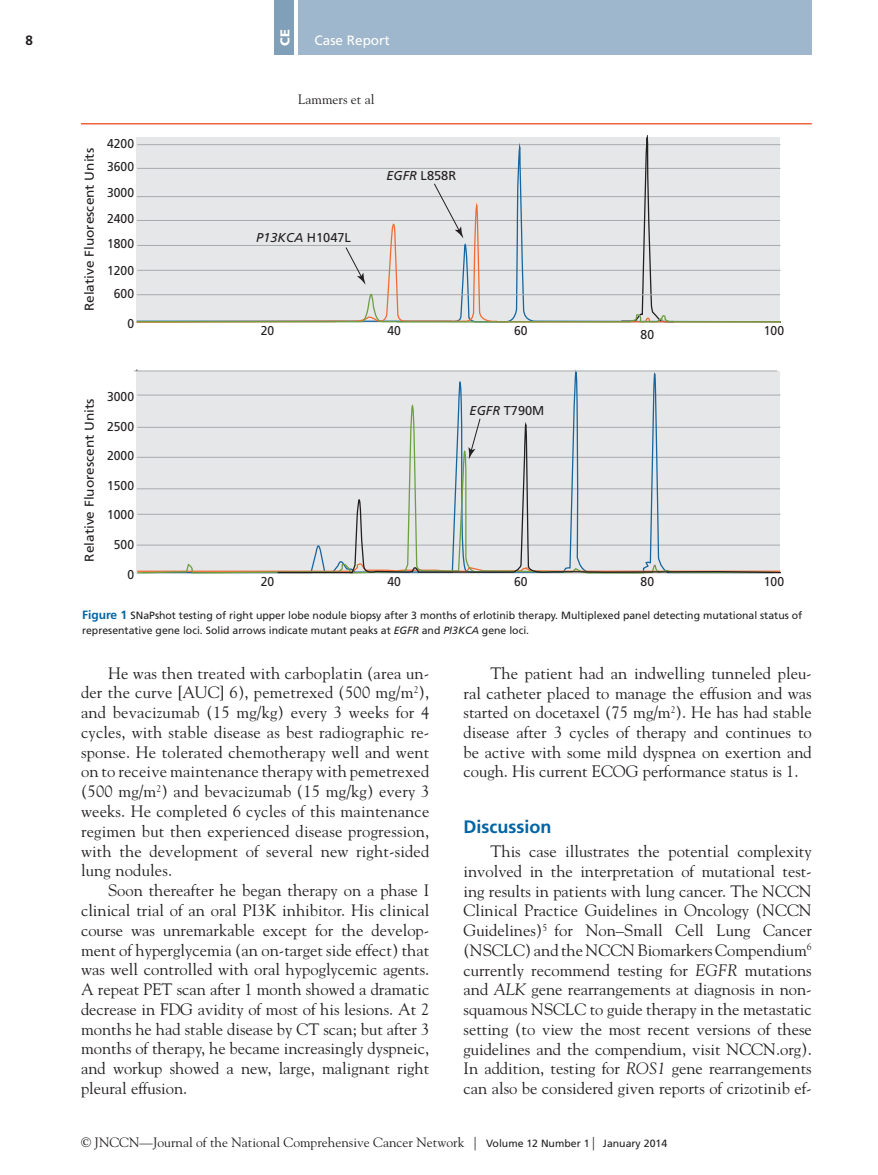
<style>
.page{position:relative;width:878px;height:1175px;background:#fff}
.page>*{position:absolute;margin:0;border:0;box-sizing:border-box;transform-origin:0 0}
.t1{font:700 18px "Frutiger LT Std";color:#0065a4}
.TXT{font:16.5px/19.8px "Goudy Std";color:#231f20;text-align:justify}
.t2{font:13.5px "Goudy Std";color:#231f20}
.t3{font:13.5px "Frutiger LT Std";color:#fff}
.t4{font:700 13.5px "Frutiger LT Std";color:#231f20}
.t5{font:900 12.9px "Frutiger LT Std";color:#fff}
.t6{font:12.75px/25.8px "Frutiger LT Std";color:#231f20;scale:.94 1}
.t7{font:12.75px "Frutiger LT Std";color:#231f20;scale:1.06 1}
.t8{font:12.75px "Frutiger";color:#231f20}
.t9{font:italic 12.75px "Frutiger";color:#231f20}
.TFN{font:10.5px/15px "Frutiger LT Std";color:#231f20}
.s1{font-style:normal}
.s2{font-style:italic}
.s3{font-weight:700;font-size:12px;color:#0065a4}
.s4{font-family:"Frutiger LT Std";font-size:10.5px}
</style>
<div class="page">
<div style="left:298px;top:0;width:513px;height:55px;background:#9fb7cc"></div>
<hr style="left:81px;top:123px;width:730px;height:1px;background:#ed633e">
<div style="left:274px;top:0;width:20px;height:55px;background:#80a0b9"></div>
<svg style="left:136px;top:369px;width:639px;height:205px;background:#e3e4e5"></svg>
<svg style="left:276px;top:386px;width:505px;height:188px;background:#dcdee0"></svg>
<hr style="left:134px;top:370px;width:643px;height:1px;background:#a8a9ad">
<svg style="left:136px;top:135px;width:645px;height:188px;background:#e1e2e3"></svg>
<p class="t4" style="left:26px;top:32px;width:9px">8</p>
<p class="t5" style="left:277px;top:46px;width:18px;rotate:-90deg">CE</p>
<p class="t3" style="left:314px;top:32px;width:77px">Case Report</p>
<p class="t2" style="left:298px;top:91px;width:78px">Lammers et al</p>
<p class="t7" style="left:82px;top:311px;width:155px;rotate:-90deg">Relative Fluorescent Units</p>
<p class="t6" style="left:107px;top:130px;width:30px">4200</p>
<p class="t6" style="left:107px;top:154px;width:30px">3600<br>3000</p>
<p class="t6" style="left:107px;top:206px;width:30px">2400</p>
<p class="t6" style="left:107px;top:231px;width:30px">1800</p>
<p class="t6" style="left:107px;top:257px;width:30px">1200</p>
<p class="t6" style="left:114px;top:281px;width:23px">600</p>
<p class="t6" style="left:127px;top:311px;width:9px">0</p>
<p class="t7" style="left:82px;top:561px;width:155px;rotate:-90deg">Relative Fluorescent Units</p>
<p class="t6" style="left:107px;top:384px;width:30px">3000</p>
<p class="t6" style="left:107px;top:413px;width:30px">2500</p>
<p class="t6" style="left:107px;top:443px;width:30px">2000</p>
<p class="t6" style="left:107px;top:472px;width:30px">1500</p>
<p class="t6" style="left:107px;top:502px;width:30px">1000</p>
<p class="t6" style="left:114px;top:531px;width:23px">500</p>
<p class="t6" style="left:127px;top:561px;width:9px">0</p>
<p class="t9" style="left:256px;top:230px;width:96px">P13KCA <span class="s1">H1047L</span></p>
<p class="t8" style="left:386px;top:168px;width:71px"><span class="s2">EGFR</span> L858R</p>
<p class="t6" style="left:261px;top:318px;width:16px">20</p>
<p class="t6" style="left:387px;top:318px;width:16px">40</p>
<p class="t6" style="left:514px;top:318px;width:16px">60</p>
<p class="t6" style="left:640px;top:321px;width:16px">80</p>
<p class="t8" style="left:469px;top:403px;width:76px"><span class="s2">EGFR</span> T790M</p>
<p class="t6" style="left:261px;top:568px;width:16px">20</p>
<p class="t6" style="left:387px;top:568px;width:16px">40</p>
<p class="t6" style="left:514px;top:568px;width:16px">60</p>
<p class="t6" style="left:640px;top:568px;width:16px">80</p>
<p class="t6" style="left:763px;top:318px;width:23px">100</p>
<p class="t6" style="left:763px;top:568px;width:23px">100</p>
<p class="TFN" style="left:82px;top:608px;width:721px"><span class="s3">Figure 1</span> SNaPshot testing of right upper lobe nodule biopsy after 3 months of erlotinib therapy. Multiplexed panel detecting mutational status of representative gene loci. Solid arrows indicate mutant peaks at <span class="s2">EGFR</span> and <span class="s2">PI3KCA</span> gene loci.</p>
<p class="TXT" style="left:81px;top:662px;width:350px;text-indent:27px">He was then treated with carboplatin (area un&shy;der the curve [AUC] 6), pemetrexed (500 mg/m<sup>2</sup>), and bevacizumab (15 mg/kg) every 3 weeks for 4 cycles, with stable disease as best radiographic re&shy;sponse. He tolerated chemotherapy well and went on to receive maintenance therapy with pemetrexed (500 mg/m<sup>2</sup>) and bevacizumab (15 mg/kg) every 3 weeks. He completed 6 cycles of this maintenance regimen but then experienced disease progression, with the development of several new right-sided lung nodules.</p>
<p class="TXT" style="left:81px;top:880px;width:350px;text-indent:27px">Soon thereafter he began therapy on a phase I clinical trial of an oral PI3K inhibitor. His clinical course was unremarkable except for the develop&shy;ment of hyperglycemia (an on-target side effect) that was well controlled with oral hypoglycemic agents.<br>A repeat PET scan after 1 month showed a dramatic decrease in FDG avidity of most of his lesions. At 2 months he had stable disease by CT scan; but after 3 months of therapy, he became increasingly dyspneic, and workup showed a new, large, malignant right pleural effusion.</p>
<p class="TXT" style="left:463px;top:663px;width:350px;text-indent:27px">The patient had an indwelling tunneled pleu&shy;ral catheter placed to manage the effusion and was started on docetaxel (75 mg/m<sup>2</sup>). He has had stable disease after 3 cycles of therapy and continues to be active with some mild dyspnea on exertion and cough. His current ECOG performance status is 1.</p>
<h1 class="t1" style="left:463px;top:816px;width:89px">Discussion</h1>
<p class="TXT" style="left:463px;top:841px;width:350px;text-indent:27px">This case illustrates the potential complexity involved in the interpretation of mutational test&shy;ing results in patients with lung cancer. The NCCN Clinical Practice Guidelines in Oncology (NCCN Guidelines)<sup>5</sup> for Non–Small Cell Lung Cancer (NSCLC) and the NCCN Biomarkers Compendium<sup>6 </sup>currently recommend testing for <span class="s2">EGFR</span> mutations and <span class="s2">ALK</span> gene rearrangements at diagnosis in non&shy;squamous NSCLC to guide therapy in the metastatic setting (to view the most recent versions of these guidelines and the compendium, visit NCCN.org).<br>In addition, testing for <span class="s2">ROS1</span> gene rearrangements can also be considered given reports of crizotinib ef-</p>
<p class="t2" style="left:81px;top:1134px;width:587px">© JNCCN—Journal of the National Comprehensive Cancer Network | <span class="s4">Volume 12 Number 1</span>| <span class="s4">January 2014</span></p>
</div>
